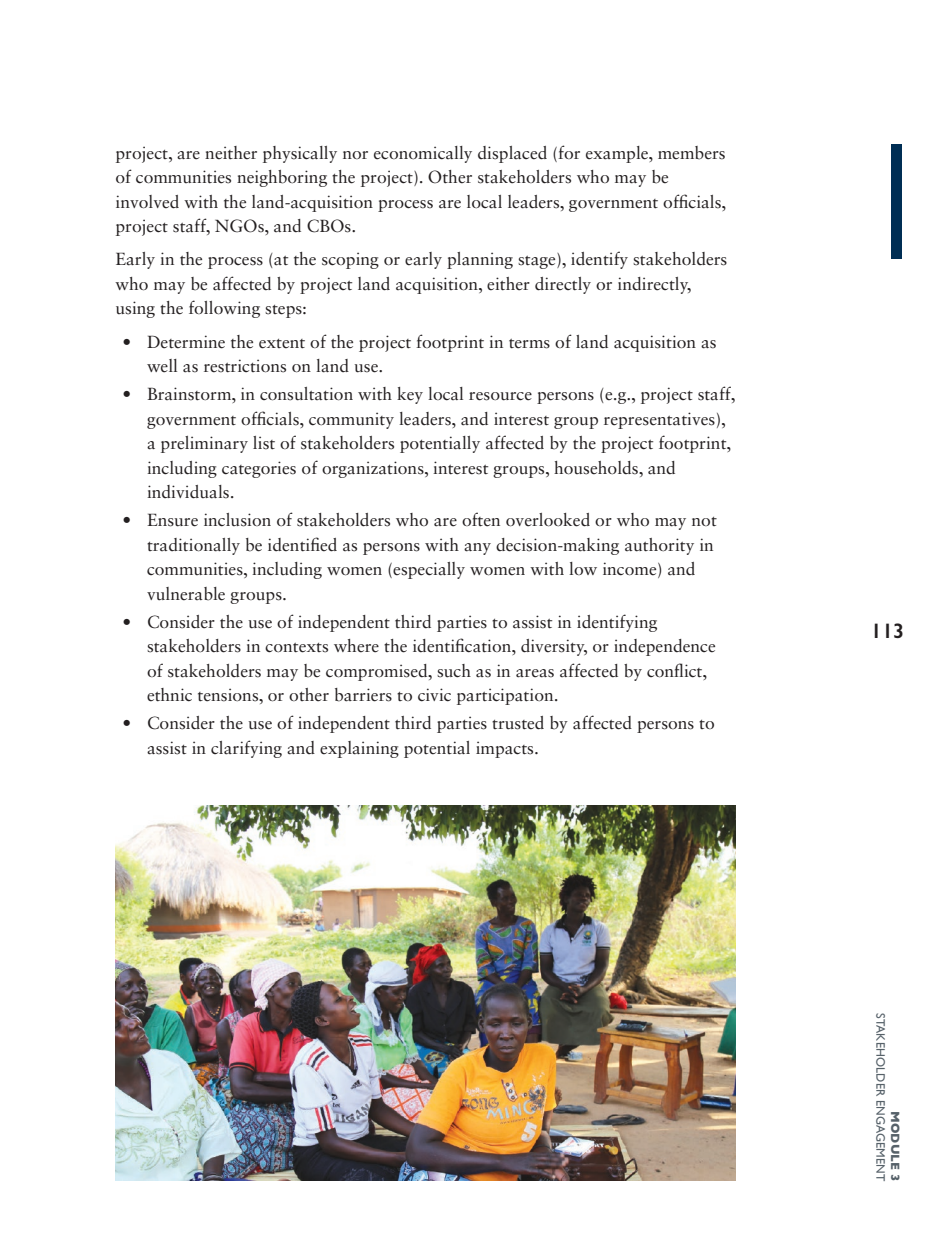
<style>
.page{position:relative;width:945px;height:1260px;background:#fff}
.page>*{position:absolute;margin:0;border:0;box-sizing:border-box;transform-origin:0 0}
.t1{font:600 21px "Gill Sans";color:#231f20}
.t2{font:17.5px/24.5px "Sabon LT Std";color:#231f20}
.t3{font:12.25px "Gill Sans";letter-spacing:.01em;color:#566169}
.t4{font:700 12.25px "Gill Sans";color:#566169}
</style>
<div class="page">
<div style="left:891px;top:145px;width:11px;height:114px;background:#002e54"></div>
<img style="left:116px;top:805px;width:619px;height:375px">
<p class="t2" style="left:116px;top:140px;width:612px">project, are neither physically nor economically displaced (for example, members of communities neighboring the project). Other stakeholders who may be involved with the land-acquisition process are local leaders, government officials, project staff, NGOs, and CBOs.</p>
<p class="t2" style="left:116px;top:247px;width:613px">Early in the process (at the scoping or early planning stage), identify stakeholders who may be affected by project land acquisition, either directly or indirectly, using the following steps:</p>
<p class="t2" style="left:147px;top:329px;width:571px;text-indent:-24px">• Determine the extent of the project footprint in terms of land acquisition as well as restrictions on land use.</p>
<p class="t2" style="left:147px;top:382px;width:590px;text-indent:-24px">• Brainstorm, in consultation with key local resource persons (e.g., project staff, government officials, community leaders, and interest group representatives), a preliminary list of stakeholders potentially affected by the project footprint, including categories of organizations, interest groups, households, and individuals.</p>
<p class="t2" style="left:147px;top:508px;width:571px;text-indent:-24px">• Ensure inclusion of stakeholders who are often overlooked or who may not traditionally be identified as persons with any decision-making authority in communities, including women (especially women with low income) and vulnerable groups.</p>
<p class="t2" style="left:147px;top:609px;width:570px;text-indent:-24px">• Consider the use of independent third parties to assist in identifying stakeholders in contexts where the identification, diversity, or independence of stakeholders may be compromised, such as in areas affected by conflict, ethnic tensions, or other barriers to civic participation.</p>
<p class="t2" style="left:147px;top:711px;width:569px;text-indent:-24px">• Consider the use of independent third parties trusted by affected persons to assist in clarifying and explaining potential impacts.</p>
<p class="t1" style="left:871px;top:618px;width:35px">113</p>
<p class="t3" style="left:888px;top:1013px;width:170px;rotate:90deg">Stakeholder Engagement</p>
<p class="t4" style="left:905px;top:1111px;width:72px;rotate:90deg">Module 3</p>
</div>
